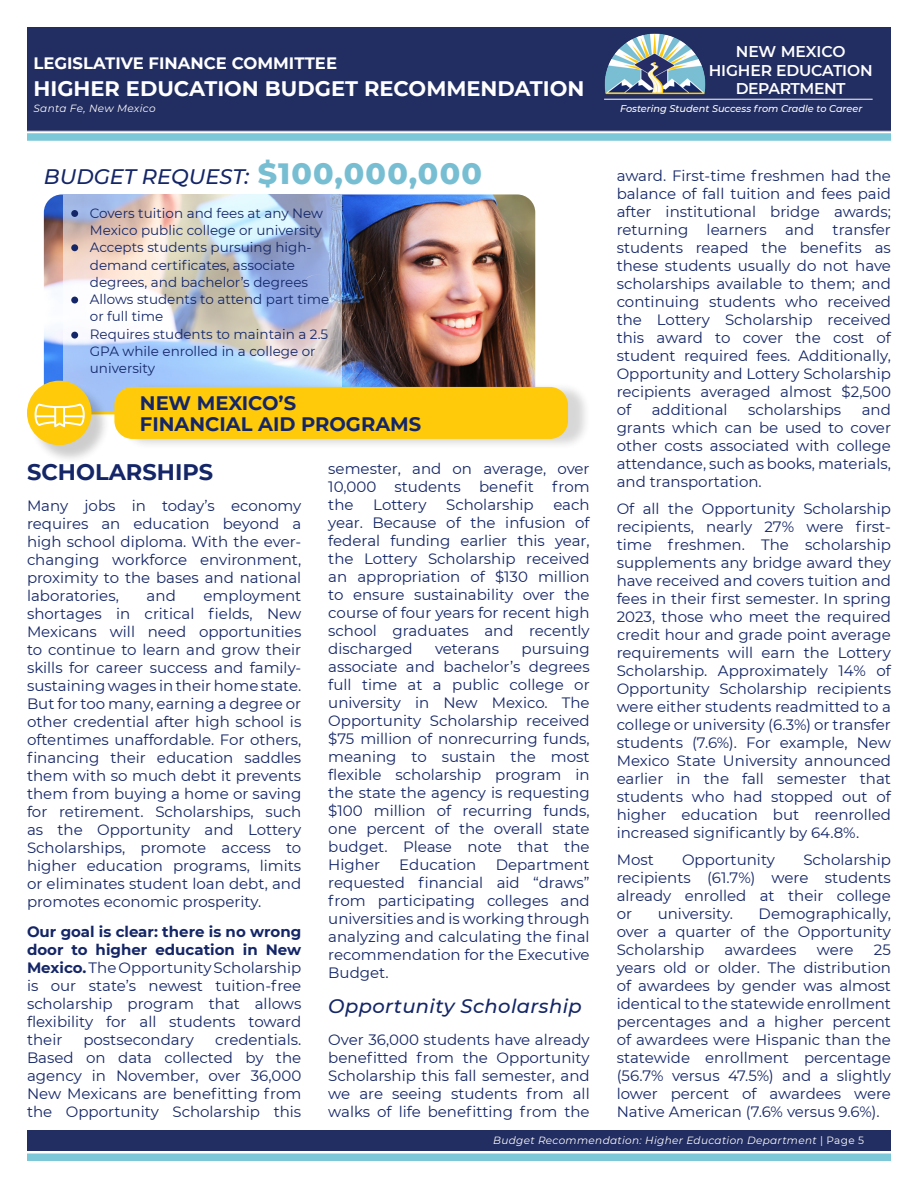
<style>
.page{position:relative;width:918px;height:1188px;background:#fff}
.page>*{position:absolute;margin:0;border:0;box-sizing:border-box;transform-origin:0 0}
.t1{font:700 22.5px "Montserrat";color:#142667}
.t2{font:700 21px "Montserrat";color:#fff}
.t3{font:italic 500 21px "Montserrat";color:#142667}
.t4{font:700 19.5px "Montserrat";color:#142667}
.t5{font:italic 500 19.5px "Montserrat";letter-spacing:.02em;color:#142667}
.t6{font:700 16.5px "Montserrat";color:#fff}
.t7{font:600 15.6px "Montserrat";letter-spacing:-.01em;color:#fff}
.t8{font:15px/18px "Montserrat";color:#142667;text-align:justify}
.t9{font:13.5px/17.2px "Montserrat";color:#142768}
.t10{font:italic 10.5px "Montserrat";letter-spacing:.03em;color:#fff}
.t11{font:italic 500 9.75px "Montserrat";color:#fff}
.s1{font-weight:800;font-style:normal;font-size:30px;color:#78bed3}
.s2{font-weight:700}
.s3{font-style:normal}
</style>
<div class="page">
<img style="left:44px;top:194px;width:491px;height:189px">
<div style="left:27px;top:1130px;width:864px;height:20px;background:#222d61"></div>
<div style="left:27px;top:27px;width:864px;height:105px;background:#222d61"></div>
<hr style="left:604px;top:99px;width:269px;height:1px;background:#fff">
<div style="left:27px;top:133px;width:864px;height:8px;background:#7cc8d9"></div>
<hr style="left:27px;top:131px;width:864px;height:1px;background:#fff">
<div style="left:27px;top:1154px;width:864px;height:7px;background:#7cc8d9"></div>
<div style="left:61px;top:192px;width:280px;height:222px;background:#fff;opacity:.75"></div>
<div style="left:71px;top:210px;width:7px;height:7px;background:#142667;border-radius:50%"></div>
<div style="left:71px;top:244px;width:7px;height:7px;background:#142667;border-radius:50%"></div>
<div style="left:71px;top:297px;width:7px;height:6px;background:#142667;border-radius:50%"></div>
<div style="left:71px;top:332px;width:7px;height:7px;background:#142667;border-radius:50%"></div>
<hr style="left:82px;top:411px;width:453px;height:3px;background:#feca0a">
<div style="left:121px;top:382px;width:470px;height:69px;background:#231f20;opacity:.18"></div>
<div style="left:114px;top:387px;width:454px;height:52px;background:#feca0a;border-radius:18px"></div>
<div style="left:29px;top:383px;width:81px;height:81px;background:#231f20;opacity:.22"></div>
<div style="left:27px;top:381px;width:65px;height:64px;background:#feca0a;border-radius:50%"></div>
<svg style="left:35px;top:404px;width:50px;height:23px"></svg>
<img style="left:604px;top:33px;width:102px;height:62px">
<p class="t6" style="left:33px;top:51px;width:305px">LEGISLATIVE FINANCE COMMITTEE</p>
<p class="t2" style="left:33px;top:74px;width:553px">HIGHER EDUCATION BUDGET RECOMMENDATION</p>
<p class="t10" style="left:33px;top:101px;width:124px">Santa Fe, New Mexico</p>
<p class="t3" style="left:44px;top:162px;width:440px">BUDGET REQUEST: <span class="s1">$100,000,000</span></p>
<p class="t9" style="left:90px;top:204px;width:235px">Covers tuition and fees at any New<br>Mexico public college or university</p>
<p class="t9" style="left:90px;top:239px;width:223px">Accepts students pursuing high&shy;demand certificates, associate degrees, and bachelor’s degrees</p>
<p class="t9" style="left:90px;top:290px;width:241px">Allows students to attend part time or full time</p>
<p class="t9" style="left:90px;top:325px;width:240px">Requires students to maintain a 2.5<br>GPA while enrolled in a college or university</p>
<p class="t4" style="left:140px;top:389px;width:158px">NEW MEXICO’S</p>
<p class="t4" style="left:140px;top:410px;width:283px">FINANCIAL AID PROGRAMS</p>
<p class="t1" style="left:27px;top:456px;width:188px">SCHOLARSHIPS</p>
<p class="t8" style="left:328px;top:459px;width:263px">semester, and on average, over 10,000 students benefit from the</p>
<p class="t8" style="left:328px;top:495px;width:263px;text-indent:225px">each year. Because of the infusion of federal funding earlier this year, the Lottery Scholarship received an appropriation of $130 million to ensure sustainability over the course of four years for recent high school graduates and recently discharged</p>
<p class="t8" style="left:373px;top:495px;width:55px">Lottery</p>
<p class="t8" style="left:446px;top:495px;width:89px">Scholarship</p>
<p class="t8" style="left:27px;top:496px;width:276px">Many jobs in today’s economy requires an education beyond a high school diploma. With the ever&shy;changing workforce environment, proximity to the bases and national laboratories,</p>
<p class="t8" style="left:27px;top:586px;width:276px;text-indent:177px">employment shortages in critical fields, New Mexicans will need opportunities to continue to learn and grow their skills for career success and family&shy;sustaining wages in their home state.<br>But for too many, earning a degree or other credential after high school is oftentimes unaffordable. For others, financing their education saddles them with so much debt it prevents them from buying a home or saving for retirement. Scholarships, such as the Opportunity and Lottery Scholarships, promote access to higher education programs, limits or eliminates student loan debt, and promotes economic prosperity.</p>
<p class="t8" style="left:27px;top:922px;width:276px"><span class="s2">Our goal is clear: there is no wrong door to higher education in New Mexico.</span> The Opportunity Scholarship is our state’s newest tuition-free scholarship program that allows flexibility for all students toward their</p>
<p class="t8" style="left:147px;top:586px;width:31px">and</p>
<p class="t8" style="left:328px;top:639px;width:263px;text-indent:193px">pursuing associate and bachelor’s degrees full time at a public college or university in New Mexico. The Opportunity Scholarship received $75 million of nonrecurring funds, meaning to sustain the most flexible scholarship program in the state the agency is requesting $100 million of recurring funds, one percent of the overall state budget. Please note that the Higher</p>
<p class="t8" style="left:435px;top:639px;width:66px">veterans</p>
<p class="t8" style="left:399px;top:855px;width:79px">Education</p>
<p class="t8" style="left:328px;top:855px;width:263px;text-indent:167px">Department requested financial aid “draws” from participating colleges and universities and is working through analyzing and calculating the final recommendation for the Executive Budget.</p>
<p class="t5" style="left:328px;top:993px;width:255px">Opportunity Scholarship</p>
<p class="t8" style="left:328px;top:1030px;width:263px">Over 36,000 students have already benefitted from the Opportunity Scholarship this fall semester, and we are seeing students from all walks of life benefitting from the</p>
<p class="t8" style="left:27px;top:1030px;width:276px;text-indent:188px">credentials.<br>Based on data collected by the agency in November, over 36,000<br>New Mexicans are benefitting from the Opportunity Scholarship this</p>
<p class="t8" style="left:83px;top:1030px;width:112px">postsecondary</p>
<p class="t7" style="left:736px;top:41px;width:111px">NEW MEXICO</p>
<p class="t7" style="left:709px;top:59px;width:165px">HIGHER EDUCATION</p>
<p class="t11" style="left:620px;top:102px;width:244px">Fostering Student Success from Cradle to Career</p>
<p class="t7" style="left:736px;top:78px;width:111px">DEPARTMENT</p>
<p class="t8" style="left:617px;top:166px;width:276px">award. First-time freshmen had the balance of fall tuition and fees paid after institutional bridge awards; returning learners and transfer students reaped the benefits as these students usually do not have scholarships available to them; and continuing students who received the Lottery Scholarship received this award to cover the cost of student required fees. Additionally, Opportunity and Lottery Scholarship recipients averaged almost $2,500 of</p>
<p class="t8" style="left:617px;top:400px;width:276px;text-indent:245px">and grants which can be used to cover other costs associated with college attendance, such as books, materials, and transportation.</p>
<p class="t8" style="left:617px;top:499px;width:276px">Of all the Opportunity Scholarship recipients, nearly 27% were first&shy;time freshmen. The scholarship supplements any bridge award they have received and covers tuition and fees in their first semester. In spring 2023, those who meet the required credit hour and grade point average requirements will earn the Lottery Scholarship. Approximately 14% of Opportunity Scholarship recipients were either students readmitted to a college or university (6.3%) or transfer students (7.6%). For example, New Mexico State University announced earlier in the fall semester that students who had stopped out of higher education but reenrolled increased significantly by 64.8%.</p>
<p class="t8" style="left:617px;top:850px;width:39px">Most</p>
<p class="t8" style="left:682px;top:850px;width:95px">Opportunity</p>
<p class="t8" style="left:652px;top:400px;width:77px">additional</p>
<p class="t8" style="left:748px;top:400px;width:95px">scholarships</p>
<p class="t8" style="left:617px;top:850px;width:276px;text-indent:187px">Scholarship recipients (61.7%) were students already enrolled at their college or</p>
<p class="t8" style="left:617px;top:904px;width:276px;text-indent:142px">Demographically, over a quarter of the Opportunity Scholarship</p>
<p class="t8" style="left:658px;top:904px;width:77px">university.</p>
<p class="t8" style="left:725px;top:940px;width:73px">awardees</p>
<p class="t8" style="left:817px;top:940px;width:38px">were</p>
<p class="t8" style="left:617px;top:940px;width:276px;text-indent:257px">25 years old or older. The distribution of awardees by gender was almost identical to the statewide enrollment percentages and a higher percent of awardees were Hispanic than the statewide enrollment percentage (56.7% versus 47.5%) and a slightly lower percent of awardees were Native American (7.6% versus 9.6%).</p>
<p class="t10" style="left:493px;top:1133px;width:372px">Budget Recommendation: Higher Education Department <span class="s3">| Page 5</span></p>
</div>
